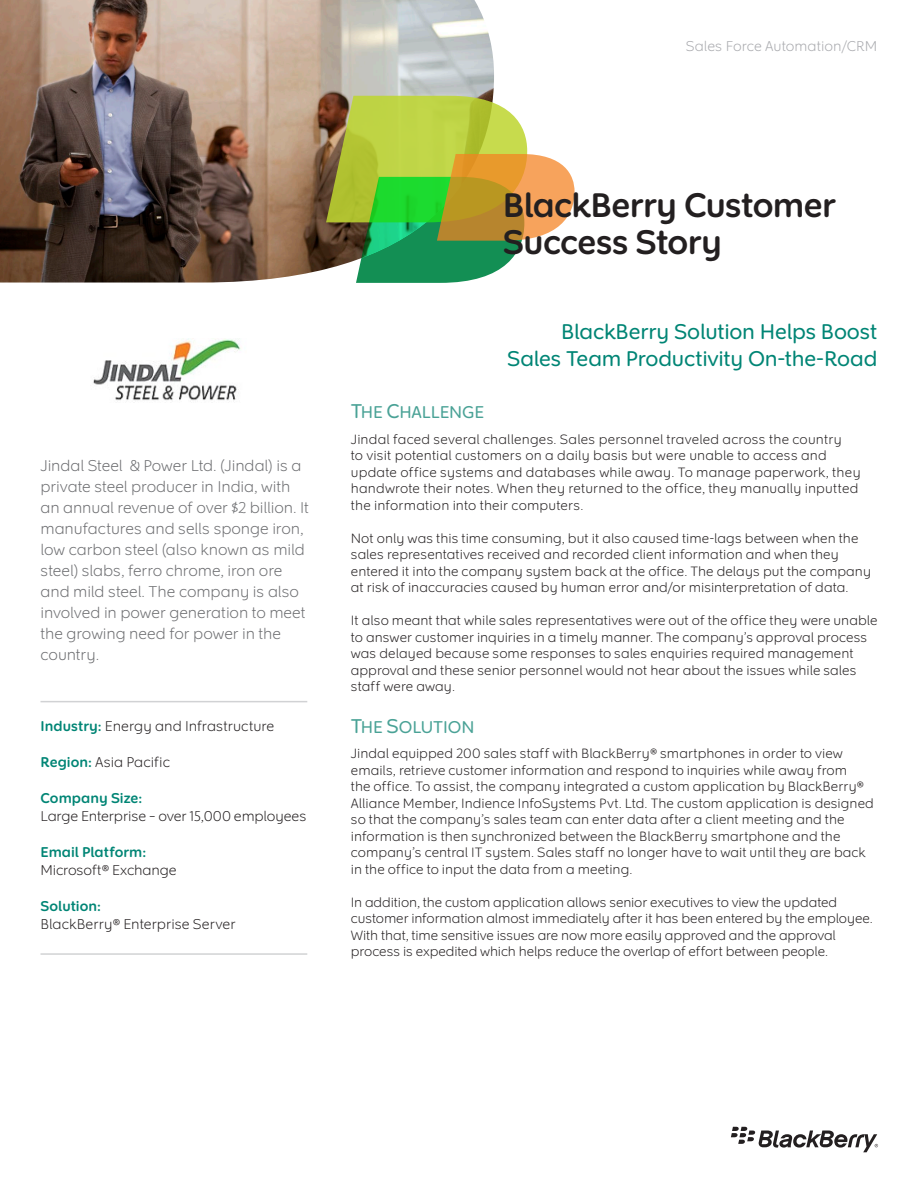
<style>
.page{position:relative;width:918px;height:1188px;background:#fff}
.page>*{position:absolute;margin:0;border:0;box-sizing:border-box;transform-origin:0 0}
.t1{font:700 36px "Black Berry Love";letter-spacing:-.015em;color:#231f20}
.t2{font:600 22.5px/27px "Black Berry Love";letter-spacing:-.01em;color:#008575;text-align:right}
.t3{font:600 18px "Black Berry Love";letter-spacing:-.005em;color:#4aa296}
.t4{font:500 16.5px/21px "Black Berry Love";letter-spacing:-.005em;color:#6c6d70}
.t5{font:500 15px/18px "Black Berry Love";letter-spacing:-.01em;color:#231f20}
.t6{font:500 15px "Black Berry Love";color:#a8a9ad}
.t7{font:700 15px "Black Berry Love";letter-spacing:.005em;color:#008575}
.t8{font:500 14.25px/16.5px "Black Berry Love";color:#231f20}
.s1{font-weight:700;color:#008575}
.s2{font-size:21px}
</style>
<div class="page">
<img style="left:0;top:0;width:494px;height:283px">
<svg style="left:326px;top:96px;width:249px;height:187px"></svg>
<svg style="left:731px;top:1127px;width:147px;height:25px"></svg>
<hr style="left:40px;top:701px;width:267px;height:1px;background:#d1d2d4">
<hr style="left:40px;top:953px;width:267px;height:2px;background:#d1d2d4">
<img style="left:93px;top:339px;width:148px;height:62px">
<p class="t6" style="left:686px;top:37px;width:193px">Sales Force Automation/CRM</p>
<p class="t4" style="left:40px;top:454px;width:270px">Jindal Steel &amp; Power Ltd. (Jindal) is a private steel producer in India, with an annual revenue of over $2 billion. It manufactures and sells sponge iron, low carbon steel (also known as mild steel) slabs, ferro chrome, iron ore and mild steel. The company is also involved in power generation to meet the growing need for power in the country.</p>
<p class="t5" style="left:40px;top:717px;width:235px"><span class="s1">Industry:</span> Energy and Infrastructure</p>
<p class="t5" style="left:40px;top:753px;width:131px"><span class="s1">Region:</span> Asia Pacific</p>
<p class="t5" style="left:40px;top:789px;width:268px"><span class="s1">Company Size:<br></span>Large Enterprise – over 15,000 employees</p>
<p class="t5" style="left:40px;top:843px;width:138px"><span class="s1">Email Platform:<br></span>Microsoft® Exchange</p>
<p class="t7" style="left:40px;top:897px;width:62px">Solution:</p>
<p class="t5" style="left:40px;top:915px;width:197px">BlackBerry® Enterprise Server</p>
<p class="t1" style="left:503px;top:183px;width:335px">BlackBerry Customer</p>
<p class="t1" style="left:503px;top:220px;width:221px">Success Story</p>
<p class="t2" style="left:507px;top:318px;width:372px">BlackBerry Solution Helps Boost<br>Sales Team Productivity On-the-Road</p>
<p class="t3" style="left:351px;top:401px;width:135px"><span class="s2">T</span>HE <span class="s2">C</span>HALLENGE</p>
<p class="t8" style="left:351px;top:430px;width:511px">Jindal faced several challenges. Sales personnel traveled across the country<br>to visit potential customers on a daily basis but were unable to access and update office systems and databases while away. To manage paperwork, they handwrote their notes. When they returned to the office, they manually inputted the information into their computers.</p>
<p class="t8" style="left:351px;top:529px;width:522px">Not only was this time consuming, but it also caused time-lags between when the sales representatives received and recorded client information and when they entered it into the company system back at the office. The delays put the company at risk of inaccuracies caused by human error and/or misinterpretation of data.</p>
<p class="t8" style="left:351px;top:612px;width:528px">It also meant that while sales representatives were out of the office they were unable to answer customer inquiries in a timely manner. The company’s approval process was delayed because some responses to sales enquiries required management approval and these senior personnel would not hear about the issues while sales staff were away.</p>
<p class="t3" style="left:351px;top:716px;width:125px"><span class="s2">T</span>HE <span class="s2">S</span>OLUTION</p>
<p class="t8" style="left:351px;top:745px;width:525px">Jindal equipped 200 sales staff with BlackBerry® smartphones in order to view emails, retrieve customer information and respond to inquiries while away from<br>the office. To assist, the company integrated a custom application by BlackBerry® Alliance Member, Indience InfoSystems Pvt. Ltd. The custom application is designed so that the company’s sales team can enter data after a client meeting and the information is then synchronized between the BlackBerry smartphone and the company’s central IT system. Sales staff no longer have to wait until they are back in the office to input the data from a meeting.</p>
<p class="t8" style="left:351px;top:894px;width:524px">In addition, the custom application allows senior executives to view the updated customer information almost immediately after it has been entered by the employee.<br>With that, time sensitive issues are now more easily approved and the approval process is expedited which helps reduce the overlap of effort between people.</p>
</div>
